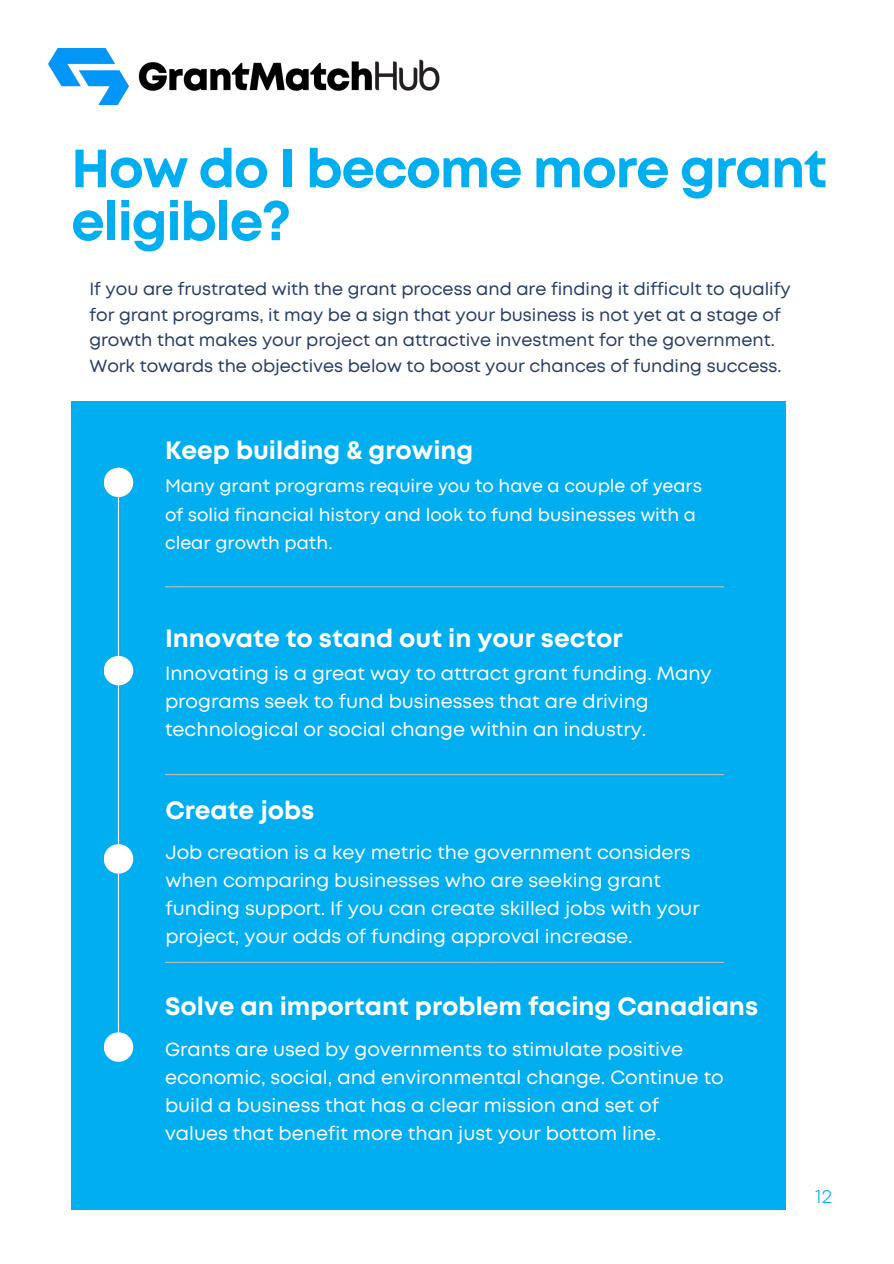
<style>
.page{position:relative;width:894px;height:1264px;background:#fff}
.page>*{position:absolute;margin:0;border:0;box-sizing:border-box;transform-origin:0 0}
.t1{font:700 53.7px/52.8px "Mont";letter-spacing:-.025em;color:#01aef0}
.t2{font:700 25.05px "Mont";color:#fff}
.t3{font:300 19.5px "Codec Pro";color:#01aef0}
.t4{font:19.05px/28.2px "Mont";color:#fff}
.t5{font:19.05px/28.2px "Codec Pro";color:#fff}
.t6{font:17.55px/25.8px "Mont";color:#263b64}
</style>
<div class="page">
<div style="left:71px;top:401px;width:714px;height:808px;background:#01aef0"></div>
<hr style="left:165px;top:586px;width:559px;height:1px;background:#bdbdbd">
<hr style="left:165px;top:774px;width:559px;height:1px;background:#bdbdbd">
<hr style="left:165px;top:961px;width:559px;height:1px;background:#bdbdbd">
<img style="left:49px;top:49px;width:391px;height:55px">
<div style="left:104px;top:467px;width:29px;height:30px;background:#fff;border-radius:50%"></div>
<div style="left:104px;top:1032px;width:29px;height:29px;background:#fff;border-radius:50%"></div>
<div style="left:104px;top:844px;width:29px;height:29px;background:#fff;border-radius:50%"></div>
<div style="left:104px;top:656px;width:29px;height:29px;background:#fff;border-radius:50%"></div>
<hr style="left:118px;top:497px;width:1px;height:159px;background:#fff">
<hr style="left:118px;top:685px;width:1px;height:159px;background:#fff">
<hr style="left:118px;top:873px;width:1px;height:159px;background:#fff">
<p class="t1" style="left:71px;top:146px;width:757px">How do I become more grant eligible?</p>
<p class="t6" style="left:89px;top:277px;width:702px">If you are frustrated with the grant process and are finding it difficult to qualify for grant programs, it may be a sign that your business is not yet at a stage of growth that makes your project an attractive investment for the government.<br>Work towards the objectives below to boost your chances of funding success.</p>
<h2 class="t2" style="left:165px;top:441px;width:310px">Keep building &amp; growing</h2>
<p class="t5" style="left:165px;top:473px;width:538px">Many grant programs require you to have a couple of years of solid financial history and look to fund businesses with a clear growth path.</p>
<h2 class="t2" style="left:165px;top:628px;width:459px">Innovate to stand out in your sector</h2>
<p class="t4" style="left:165px;top:660px;width:548px">Innovating is a great way to attract grant funding. Many programs seek to fund businesses that are driving technological or social change within an industry.</p>
<h2 class="t2" style="left:165px;top:800px;width:150px">Create jobs</h2>
<p class="t4" style="left:165px;top:839px;width:535px">Job creation is a key metric the government considers when comparing businesses who are seeking grant funding support. If you can create skilled jobs with your project, your odds of funding approval increase.</p>
<h2 class="t2" style="left:165px;top:997px;width:594px">Solve an important problem facing Canadians</h2>
<p class="t4" style="left:165px;top:1036px;width:560px">Grants are used by governments to stimulate positive economic, social, and environmental change. Continue to build a business that has a clear mission and set of values that benefit more than just your bottom line.</p>
<p class="t3" style="left:815px;top:1189px;width:18px">12</p>
</div>
